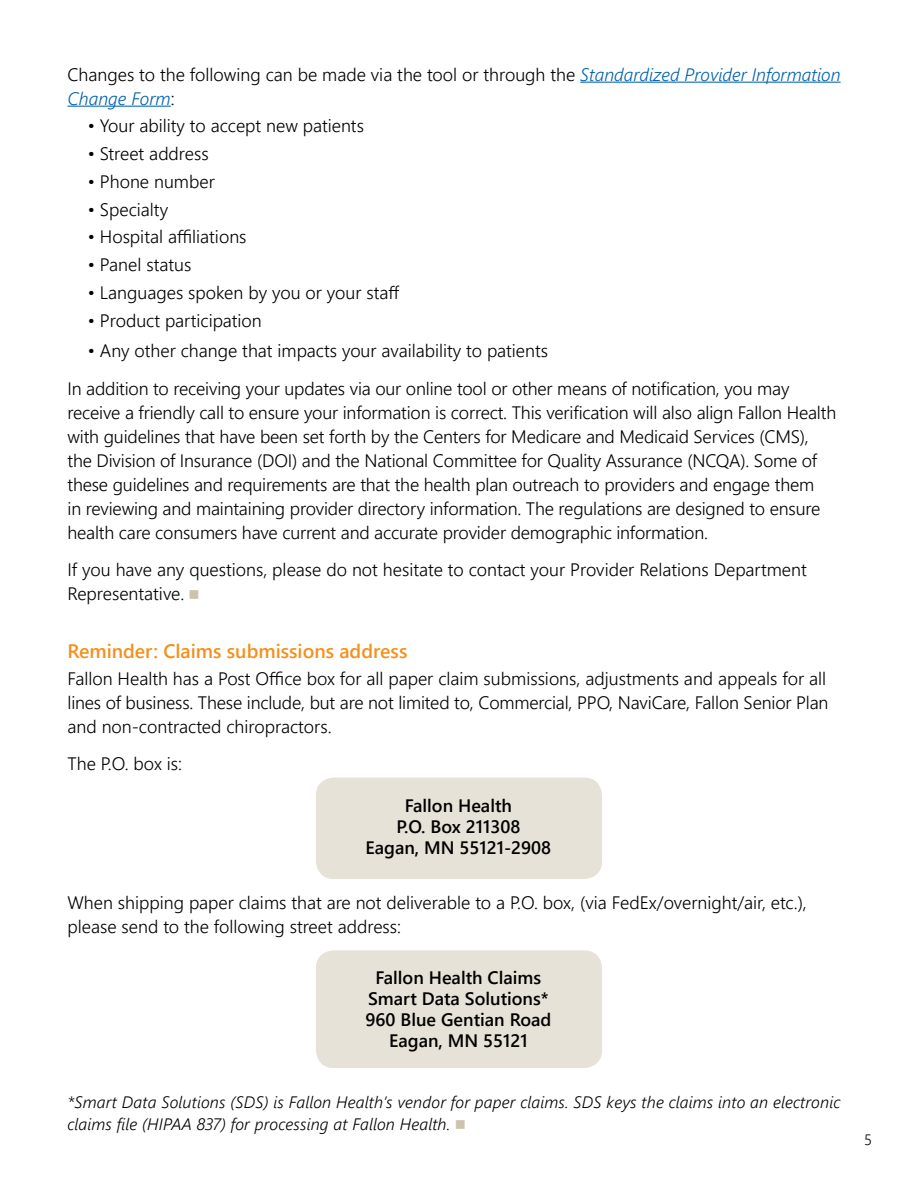
<style>
.page{position:relative;width:918px;height:1188px;background:#fff}
.page>*{position:absolute;margin:0;border:0;box-sizing:border-box;transform-origin:0 0}
.t1{font:19.5px "Webly Sleek UI Semibold";color:#f4901d}
.t2{font:18px/24px "Webly Sleek UI Semilight";letter-spacing:-.01em;color:#000}
.t3{font:18px/21px "Webly Sleek UI Semibold";color:#000;text-align:center}
.t4{font:italic 16.5px/21.6px "Webly Sleek UI Semilight";letter-spacing:.01em;color:#000}
.t5{font:15px "Webly Sleek UI Semilight";color:#000}
.s1{font-style:italic;color:#0061af}
.s2{color:#cdc2ac}
</style>
<div class="page">
<hr style="left:580px;top:82px;width:261px;height:1px;background:#0061af">
<hr style="left:68px;top:106px;width:103px;height:1px;background:#0061af">
<div style="left:316px;top:950px;width:286px;height:118px;background:#e7e2d8;border-radius:18px"></div>
<div style="left:316px;top:778px;width:286px;height:101px;background:#e7e2d8;border-radius:18px"></div>
<p class="t2" style="left:68px;top:61px;width:775px">Changes to the following can be made via the tool or through the <span class="s1">Standardized Provider Information<br>Change Form</span>:</p>
<p class="t2" style="left:88px;top:113px;width:278px">• Your ability to accept new patients</p>
<p class="t2" style="left:88px;top:141px;width:122px">• Street address</p>
<p class="t2" style="left:88px;top:169px;width:129px">• Phone number</p>
<p class="t2" style="left:88px;top:196px;width:82px">• Specialty</p>
<p class="t2" style="left:88px;top:224px;width:160px">• Hospital affiliations</p>
<p class="t2" style="left:88px;top:252px;width:105px">• Panel status</p>
<p class="t2" style="left:88px;top:280px;width:313px">• Languages spoken by you or your staff</p>
<p class="t2" style="left:88px;top:308px;width:176px">• Product participation</p>
<p class="t2" style="left:68px;top:332px;width:723px;line-height:37.5px;text-indent:20px">• Any other change that impacts your availability to patients<br>In addition to receiving your updates via our online tool or other means of notification, you may</p>
<p class="t2" style="left:68px;top:400px;width:770px">receive a friendly call to ensure your information is correct. This verification will also align Fallon Health with guidelines that have been set forth by the Centers for Medicare and Medicaid Services (CMS), the Division of Insurance (DOI) and the National Committee for Quality Assurance (NCQA). Some of these guidelines and requirements are that the health plan outreach to providers and engage them<br>in reviewing and maintaining provider directory information. The regulations are designed to ensure health care consumers have current and accurate provider demographic information.</p>
<p class="t2" style="left:68px;top:557px;width:741px">If you have any questions, please do not hesitate to contact your Provider Relations Department<br>Representative. <span class="s2">■</span></p>
<p class="t1" style="left:68px;top:636px;width:341px">Reminder: Claims submissions address</p>
<p class="t2" style="left:68px;top:666px;width:763px">Fallon Health has a Post Office box for all paper claim submissions, adjustments and appeals for all lines of business. These include, but are not limited to, Commercial, PPO, NaviCare, Fallon Senior Plan and non-contracted chiropractors.</p>
<p class="t2" style="left:68px;top:751px;width:116px">The P.O. box is:</p>
<p class="t3" style="left:365px;top:794px;width:187px">Fallon Health<br>P.O. Box 211308<br>Eagan, MN 55121-2908</p>
<p class="t2" style="left:68px;top:890px;width:741px">When shipping paper claims that are not deliverable to a P.O. box, (via FedEx/overnight/air, etc.), please send to the following street address:</p>
<p class="t3" style="left:366px;top:967px;width:187px">Fallon Health Claims<br>Smart Data Solutions*<br>960 Blue Gentian Road<br>Eagan, MN 55121</p>
<p class="t4" style="left:68px;top:1091px;width:774px">*Smart Data Solutions (SDS) is Fallon Health’s vendor for paper claims. SDS keys the claims into an electronic claims file (HIPAA 837) for processing at Fallon Health. <span class="s2">■</span></p>
<p class="t5" style="left:864px;top:1128px;width:9px">5</p>
</div>
